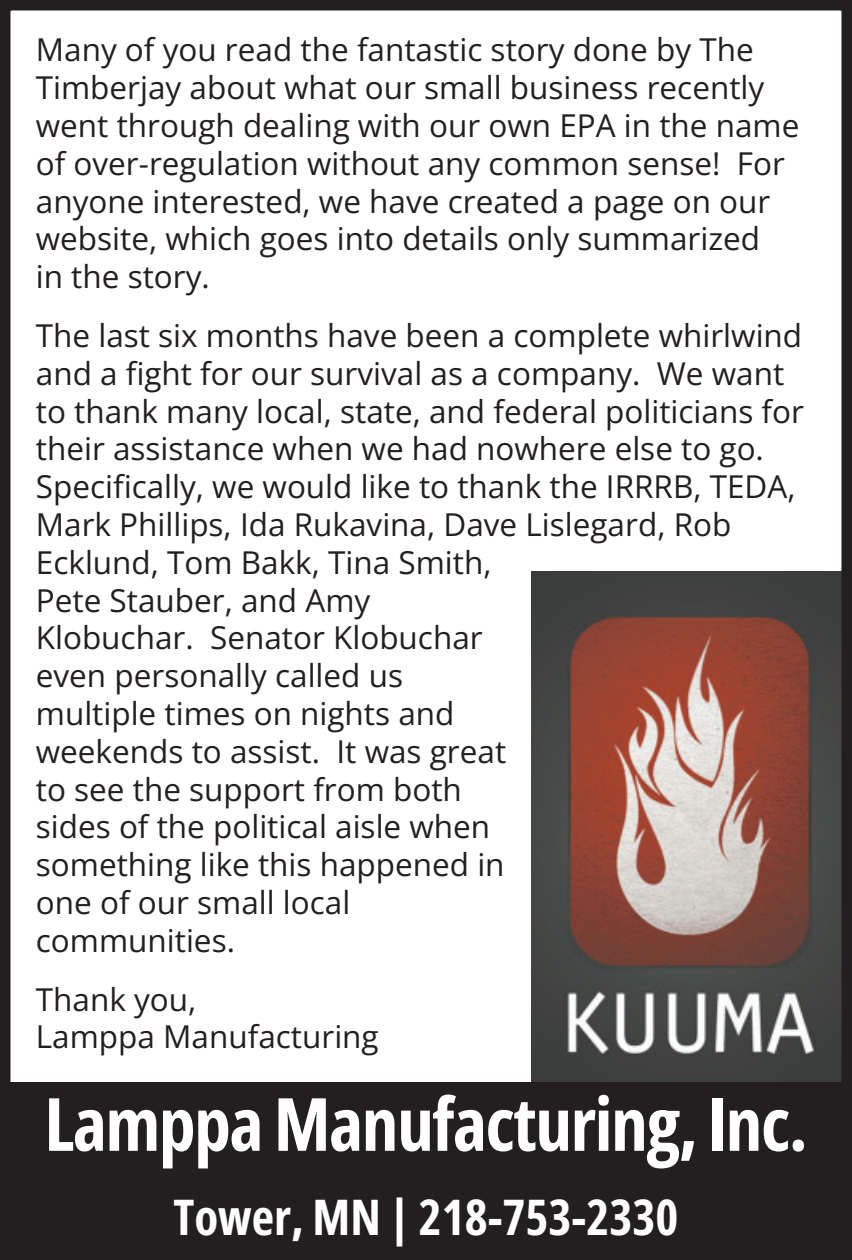
<style>
.page{position:relative;width:852px;height:1260px;background:#fff}
.page>*{position:absolute;margin:0;border:0;box-sizing:border-box;transform-origin:0 0}
.t1{font:73.5px "Open Sans";letter-spacing:-.02em;color:#fff}
.t2{font:extra-condensed 71.4px "Swiss 911 BT";color:#fff}
.t3{font:700 condensed 50.05px/59.9px "Swiss 721 BT";color:#fff;text-align:center}
.t4{font:49px "Open Sans";color:#fff}
.t5{font:31.5px/37.8px "Open Sans";color:#231f20}
</style>
<div class="page">
<img style="left:532px;top:571px;width:309px;height:511px">
<div style="left:0;top:1082px;width:852px;height:178px;background:#231f20"></div>
<div style="left:0;top:0;width:852px;height:1260px;border:10px solid #231f20"></div>
<p class="t5" style="left:36px;top:30px;width:765px">Many of you read the fantastic story done by The Timberjay about what our small business recently went through dealing with our own EPA in the name of over-regulation without any common sense! For anyone interested, we have created a page on our website, which goes into details only summarized<br>in the story.</p>
<p class="t5" style="left:36px;top:316px;width:769px">The last six months have been a complete whirlwind and a fight for our survival as a company. We want to thank many local, state, and federal politicians for their assistance when we had nowhere else to go.<br>Specifically, we would like to thank the IRRRB, TEDA, Mark Phillips, Ida Rukavina, Dave Lislegard, Rob Ecklund, Tom Bakk, Tina Smith,<br>Pete Stauber, and Amy<br>Klobuchar. Senator Klobuchar<br>even personally called us<br>multiple times on nights and<br>weekends to assist. It was great<br>to see the support from both<br>sides of the political aisle when<br>something like this happened in<br>one of our small local<br>communities.</p>
<p class="t5" style="left:36px;top:979px;width:344px">Thank you,<br>Lamppa Manufacturing</p>
<h1 class="t1" style="left:44px;top:1074px;width:765px">Lamppa Manufacturing, Inc.</h1>
<h3 class="t4" style="left:173px;top:1183px;width:506px">Tower, MN | 218-753-2330</h3>
<h2 class="t2" style="left:75px;top:1085px;width:258px">Lampp M</h2>
<h2 class="t2" style="left:422px;top:1085px;width:357px">facturing, Inc.</h2>
<h3 class="t3" style="left:234px;top:1163px;width:386px">Box 422, Tower, MN<br>218-753-2330</h3>
</div>
